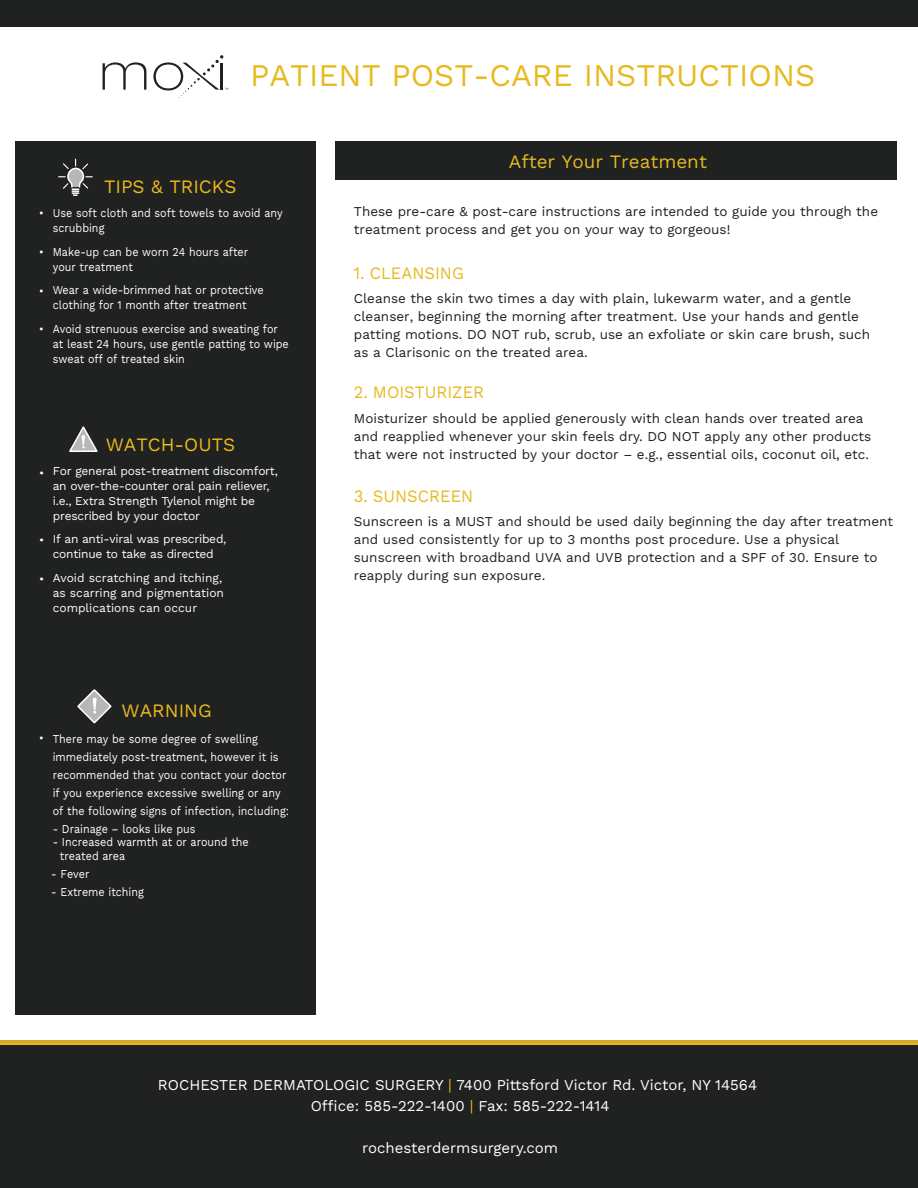
<style>
.page{position:relative;width:918px;height:1188px;background:#fff}
.page>*{position:absolute;margin:0;border:0;box-sizing:border-box;transform-origin:0 0}
.t1{font:31.5px "Work Sans";color:#e7ba20}
.t2{font:18.9px "Work Sans";color:#ebbb1d}
.t3{font:18.9px "Work Sans";color:#e7ba20}
.t4{font:17.4px "Work Sans";color:#e6b921;scale:.95 1}
.t5{font:15px/21px "Work Sans";color:#fff;text-align:center}
.t6{font:13.5px/18px "Work Sans";color:#211e1e}
.t7{font:13.5px/18px "Work Sans";color:#231f20}
.t8{font:12px/15px "Work Sans";color:#fff;scale:.9 1}
.t9{font:12px/15px "Work Sans";letter-spacing:-.02em;color:#fff}
.t10{font:12px/15px "Work Sans";color:#fff}
.s1{color:#eabb1e}
</style>
<div class="page">
<div style="left:0;top:0;width:918px;height:27px;background:#202121"></div>
<div style="left:336px;top:141px;width:561px;height:39px;background:#202121"></div>
<div style="left:16px;top:142px;width:300px;height:873px;background:#202121"></div>
<svg style="left:59px;top:159px;width:33px;height:37px"></svg>
<svg style="left:69px;top:426px;width:29px;height:26px"></svg>
<svg style="left:77px;top:689px;width:34px;height:35px"></svg>
<svg style="left:103px;top:62px;width:43px;height:28px"></svg>
<svg style="left:153px;top:55px;width:75px;height:43px"></svg>
<div style="left:0;top:1041px;width:918px;height:147px;background:#202121"></div>
<hr style="left:0;top:1041px;width:918px;height:4px;background:#dbaf25">
<h1 class="t1" style="left:250px;top:52px;width:567px">PATIENT POST-CARE INSTRUCTIONS</h1>
<h2 class="t2" style="left:104px;top:172px;width:134px">TIPS &amp; TRICKS</h2>
<p class="t8" style="left:53px;top:205px;width:257px;text-indent:-14px">• Use soft cloth and soft towels to avoid any scrubbing</p>
<p class="t8" style="left:53px;top:243px;width:219px;text-indent:-14px">• Make-up can be worn 24 hours after your treatment</p>
<p class="t8" style="left:39px;top:282px;width:251px;text-align:center">• Wear a wide-brimmed hat or protective clothing for 1 month after treatment</p>
<p class="t8" style="left:53px;top:321px;width:264px;text-indent:-14px">• Avoid strenuous exercise and sweating for at least 24 hours, use gentle patting to wipe sweat off of treated skin</p>
<h2 class="t2" style="left:106px;top:430px;width:131px">WATCH-OUTS</h2>
<p class="t9" style="left:53px;top:463px;width:227px;text-indent:-14px">• For general post-treatment discomfort, an over-the-counter oral pain reliever, i.e., Extra Strength Tylenol might be prescribed by your doctor</p>
<p class="t9" style="left:39px;top:531px;width:189px;text-align:center">• If an anti-viral was prescribed, continue to take as directed</p>
<p class="t10" style="left:53px;top:570px;width:173px;text-indent:-14px">• Avoid scratching and itching, as scarring and pigmentation complications can occur</p>
<h2 class="t2" style="left:122px;top:696px;width:92px">WARNING</h2>
<p class="t8" style="left:53px;top:730px;width:264px;line-height:18px;text-indent:-14px">• There may be some degree of swelling immediately post-treatment, however it is recommended that you contact your doctor if you experience excessive swelling or any of the following signs of infection, including:</p>
<p class="t8" style="left:53px;top:821px;width:160px">- Drainage – looks like pus</p>
<p class="t8" style="left:60px;top:835px;width:211px;line-height:14.1px;text-indent:-7px">- Increased warmth at or around the treated area</p>
<p class="t8" style="left:51px;top:866px;width:44px">- Fever</p>
<p class="t8" style="left:51px;top:884px;width:104px">- Extreme itching</p>
<h2 class="t3" style="left:509px;top:147px;width:200px">After Your Treatment</h2>
<p class="t6" style="left:354px;top:202px;width:526px">These pre-care &amp; post-care instructions are intended to guide you through the treatment process and get you on your way to gorgeous!</p>
<p class="t4" style="left:354px;top:260px;width:117px">1. CLEANSING</p>
<p class="t6" style="left:354px;top:289px;width:518px">Cleanse the skin two times a day with plain, lukewarm water, and a gentle cleanser, beginning the morning after treatment. Use your hands and gentle patting motions. DO NOT rub, scrub, use an exfoliate or skin care brush, such as a Clarisonic on the treated area.</p>
<p class="t4" style="left:354px;top:379px;width:139px">2. MOISTURIZER</p>
<p class="t6" style="left:354px;top:409px;width:519px">Moisturizer should be applied generously with clean hands over treated area and reapplied whenever your skin feels dry. DO NOT apply any other products that were not instructed by your doctor – e.g., essential oils, coconut oil, etc.</p>
<p class="t4" style="left:354px;top:483px;width:127px">3. SUNSCREEN</p>
<p class="t7" style="left:354px;top:512px;width:541px">Sunscreen is a MUST and should be used daily beginning the day after treatment and used consistently for up to 3 months post procedure. Use a physical sunscreen with broadband UVA and UVB protection and a SPF of 30. Ensure to reapply during sun exposure.</p>
<p class="t5" style="left:158px;top:1074px;width:601px">ROCHESTER DERMATOLOGIC SURGERY <span class="s1">|</span> 7400 Pittsford Victor Rd. Victor, NY 14564<br>Office: 585-222-1400 <span class="s1">|</span> Fax: 585-222-1414</p>
<p class="t5" style="left:362px;top:1137px;width:198px">rochesterdermsurgery.com</p>
</div>
